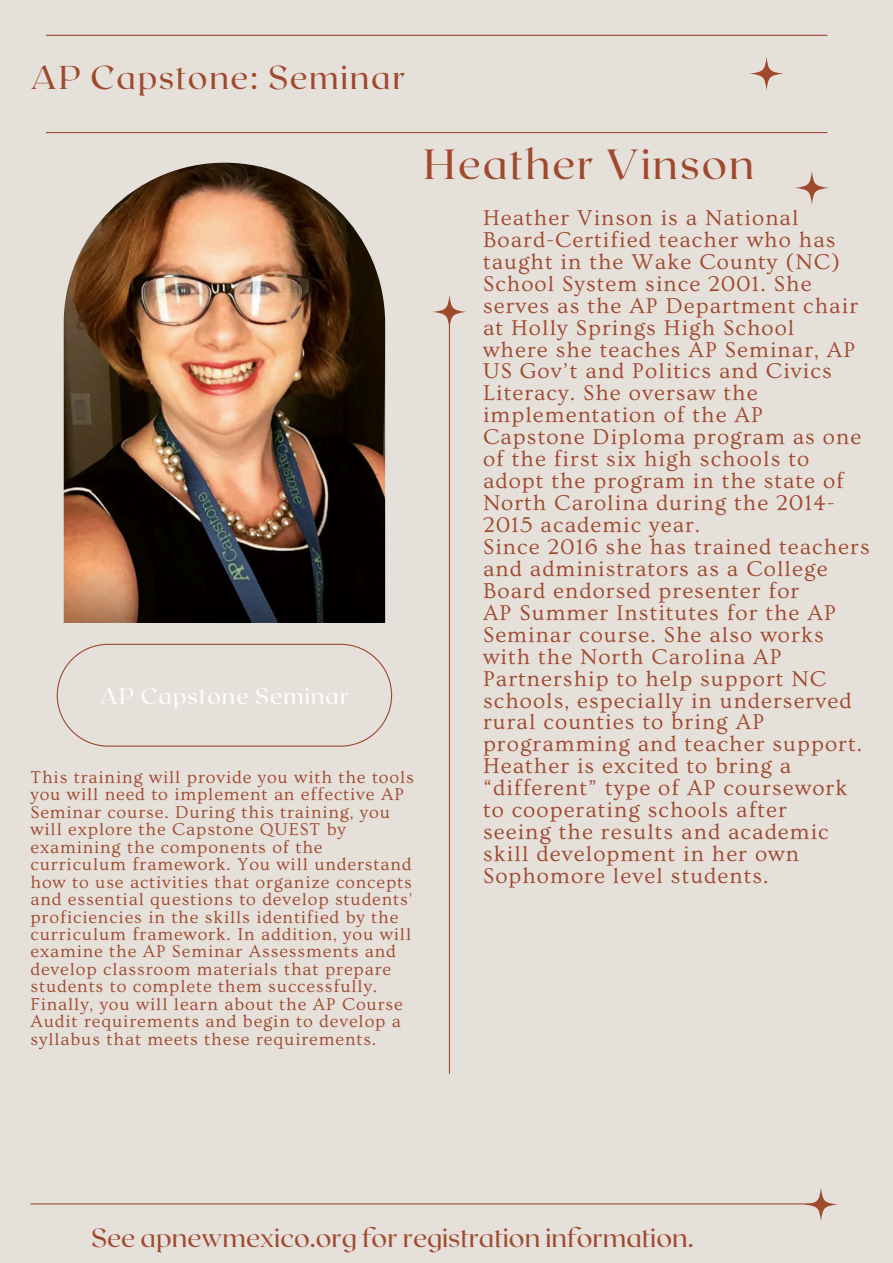
<style>
.page{position:relative;width:893px;height:1263px;background:#e6e0db}
.page>*{position:absolute;margin:0;border:0;box-sizing:border-box;transform-origin:0 0}
.t1{font:42.15px "Roxborough CF";letter-spacing:.05em;color:#9f492d}
.t2{font:33px "Roxborough CF";letter-spacing:.05em;color:#9f492d}
.t3{font:26.25px "Roxborough CF";color:#9f492d}
.t4{font:22.5px/21.9px "Ovo";letter-spacing:.05em;color:#9f492d}
.t5{font:22.5px "Roxborough CF";letter-spacing:.05em;color:#fff}
.t6{font:18px/17.4px "Ovo";letter-spacing:.05em;color:#9f492d}
</style>
<div class="page">
<hr style="left:46px;top:35px;width:781px;height:1px;background:#9f492d">
<hr style="left:46px;top:132px;width:781px;height:1px;background:#9f492d">
<hr style="left:449px;top:312px;width:1px;height:762px;background:#9f492d">
<hr style="left:30px;top:1203px;width:782px;height:1px;background:#9f492d">
<svg style="left:750px;top:57px;width:33px;height:34px"></svg>
<svg style="left:433px;top:295px;width:33px;height:34px"></svg>
<img style="left:64px;top:163px;width:321px;height:460px">
<svg style="left:57px;top:644px;width:335px;height:103px"></svg>
<svg style="left:795px;top:171px;width:34px;height:34px"></svg>
<svg style="left:804px;top:1188px;width:34px;height:33px"></svg>
<h4 class="t2" style="left:30px;top:56px;width:376px">AP Capstone: Seminar</h4>
<p class="t1" style="left:424px;top:137px;width:332px">Heather Vinson</p>
<p class="t5" style="left:100px;top:681px;width:250px">AP Capstone Seminar</p>
<p class="t6" style="left:30px;top:769px;width:385px">This training will provide you with the tools you will need to implement an effective AP Seminar course. During this training, you will explore the Capstone QUEST by examining the components of the curriculum framework. You will understand how to use activities that organize concepts and essential questions to develop students' proficiencies in the skills identified by the curriculum framework. In addition, you will examine the AP Seminar Assessments and develop classroom materials that prepare students to complete them successfully.<br>Finally, you will learn about the AP Course Audit requirements and begin to develop a syllabus that meets these requirements.</p>
<h1 class="t4" style="left:483px;top:207px;width:388px">Heather Vinson is a National<br>Board-Certified teacher who has taught in the Wake County (NC)<br>School System since 2001. She serves as the AP Department chair at Holly Springs High School<br>where she teaches AP Seminar, AP<br>US Gov’t and Politics and Civics<br>Literacy. She oversaw the implementation of the AP<br>Capstone Diploma program as one of the first six high schools to adopt the program in the state of<br>North Carolina during the 2014-<br>2015 academic year.<br>Since 2016 she has trained teachers and administrators as a College<br>Board endorsed presenter for<br>AP Summer Institutes for the AP<br>Seminar course. She also works with the North Carolina AP<br>Partnership to help support NC schools, especially in underserved rural counties to bring AP programming and teacher support.<br>Heather is excited to bring a “different” type of AP coursework to cooperating schools after<br>seeing the results and academic skill development in her own<br>Sophomore level students.</h1>
<p class="t3" style="left:91px;top:1221px;width:604px">See apnewmexico.org for registration information.</p>
</div>
